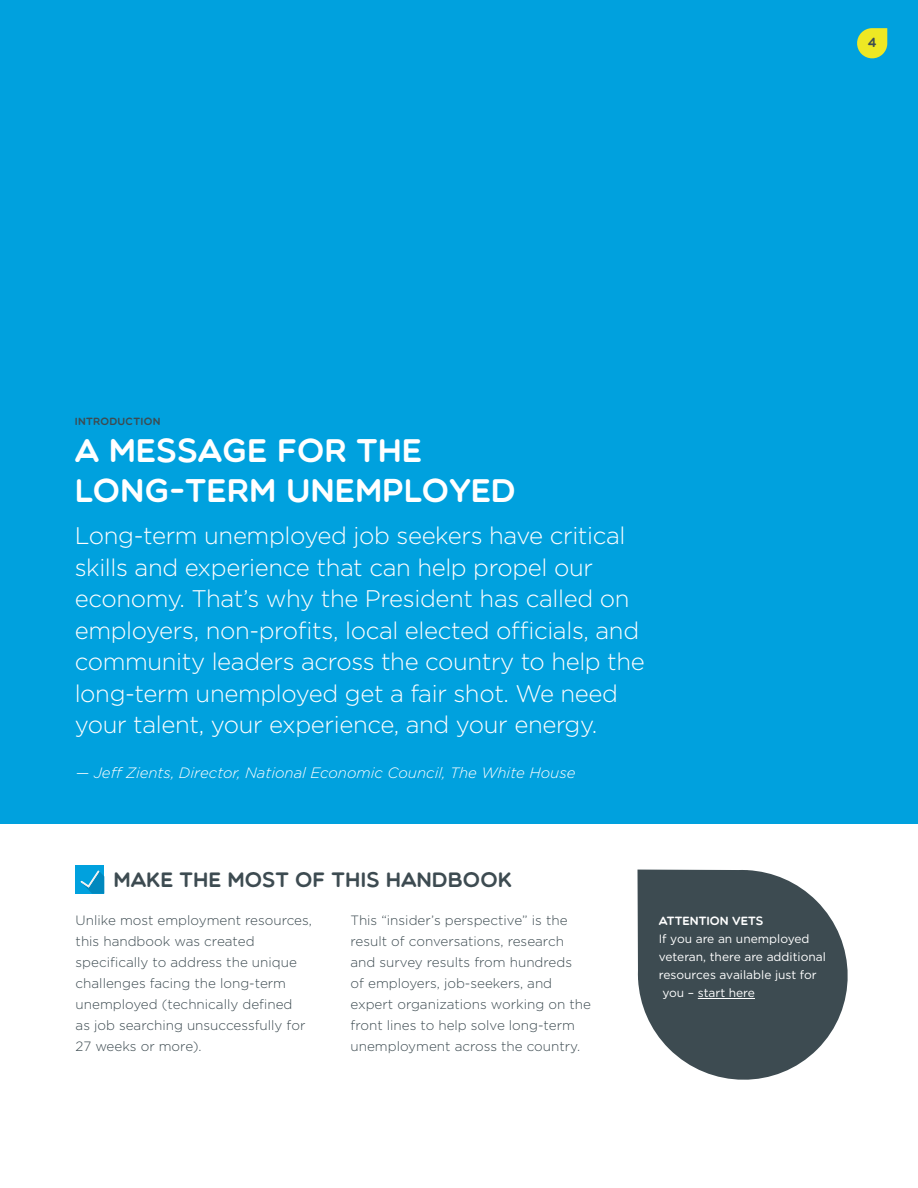
<style>
.page{position:relative;width:918px;height:1188px;background:#fff}
.page>*{position:absolute;margin:0;border:0;box-sizing:border-box;transform-origin:0 0}
.t1{font:33px/39.6px "Multicolore";color:#fff}
.t2{font:300 24px/31.5px "Gotham";letter-spacing:-.015em;color:#fff}
.t3{font:21px "Multicolore";color:#3d4b51}
.t4{font:italic 300 15px "Gotham";color:#fff}
.t5{font:300 13.5px/21px "Gotham";color:#3d4b51}
.t6{font:13.5px "Multicolore";color:#3d4b51}
.t7{font:12px/18px "Gotham";color:#fff}
.t8{font:12px "Multicolore";color:#fff}
.t9{font:10.5px "Multicolore";letter-spacing:.025em;color:#3d4b51}
</style>
<div class="page">
<div style="left:0;top:0;width:918px;height:824px;background:#00a1de"></div>
<svg style="left:638px;top:870px;width:210px;height:210px;fill:#3d4b51"></svg>
<hr style="left:698px;top:998px;width:57px;height:1px;background:#fff">
<div style="left:76px;top:865px;width:28px;height:29px;background:#00a1de"></div>
<svg style="left:81px;top:870px;width:23px;height:24px"></svg>
<svg style="left:857px;top:28px;width:30px;height:31px"></svg>
<p class="t6" style="left:868px;top:34px;width:10px">4</p>
<p class="t9" style="left:75px;top:415px;width:87px">INTRODUCTION</p>
<h1 class="t1" style="left:75px;top:430px;width:443px">A MESSAGE FOR THE<br>LONG-TERM UNEMPLOYED</h1>
<p class="t2" style="left:75px;top:519px;width:572px">Long-term unemployed job seekers have critical skills and experience that can help propel our economy. That’s why the President has called on employers, non-profits, local elected officials, and community leaders across the country to help the long-term unemployed get a fair shot. We need your talent, your experience, and your energy.</p>
<p class="t4" style="left:76px;top:763px;width:501px">— Jeff Zients, Director, National Economic Council, The White House</p>
<h3 class="t3" style="left:114px;top:867px;width:400px">MAKE THE MOST OF THIS HANDBOOK</h3>
<p class="t5" style="left:76px;top:909px;width:238px">Unlike most employment resources, this handbook was created specifically to address the unique challenges facing the long-term unemployed (technically defined<br>as job searching unsuccessfully for<br>27 weeks or more).</p>
<p class="t5" style="left:351px;top:909px;width:242px">This “insider’s perspective” is the result of conversations, research and survey results from hundreds<br>of employers, job-seekers, and expert organizations working on the front lines to help solve long-term unemployment across the country.</p>
<p class="t8" style="left:659px;top:914px;width:106px">ATTENTION VETS</p>
<p class="t7" style="left:659px;top:930px;width:169px">If you are an unemployed veteran, there are additional resources available just for you – start here</p>
</div>
